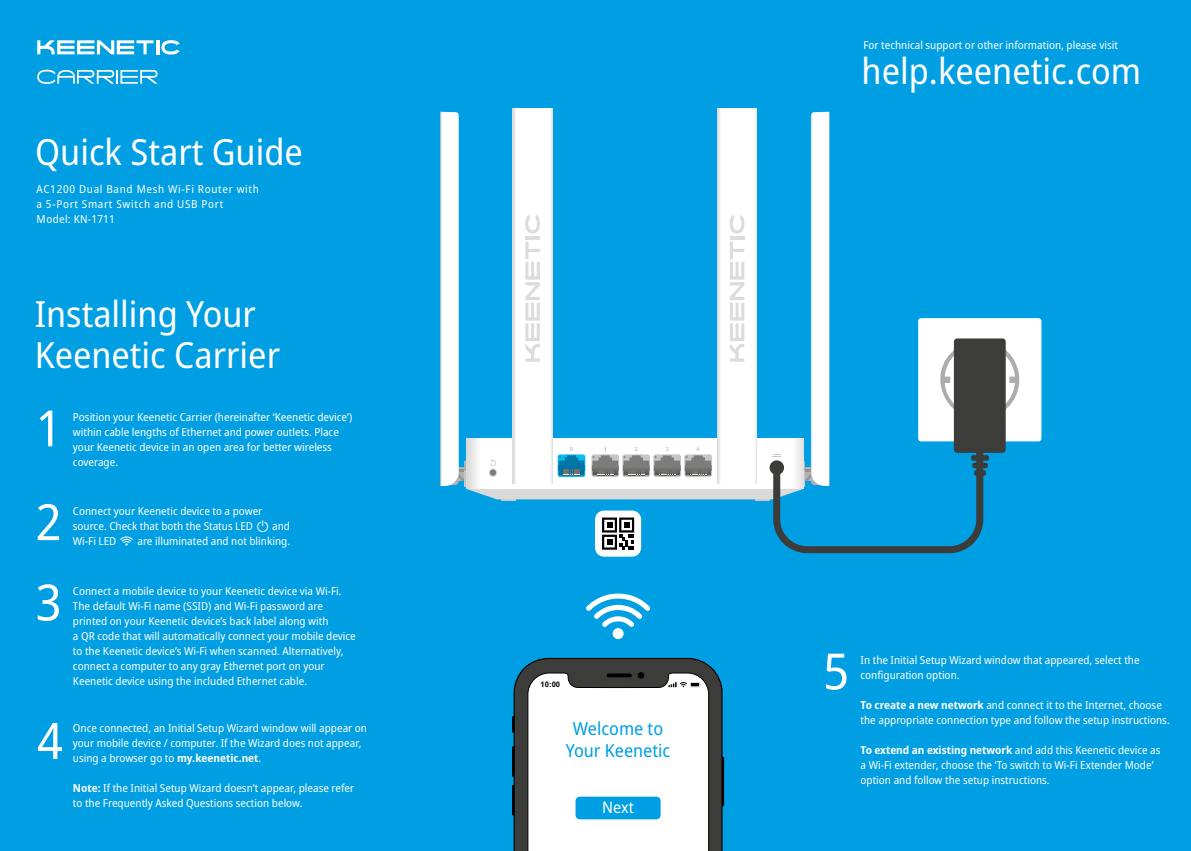
<style>
.page{position:relative;width:1191px;height:851px;background:#fff}
.page>*{position:absolute;margin:0;border:0;box-sizing:border-box;transform-origin:0 0}
.t1{font:semi-condensed 50px "Noto Sans";color:#fff}
.t2{font:semi-condensed 36px/41.2px "Noto Sans";color:#fff}
.t3{font:semi-condensed 18px/21.6px "Noto Sans";color:#009fe3;text-align:center}
.t4{font:semi-condensed 16px "Noto Sans";color:#fff}
.t5{font:semi-condensed 11px/15px "Noto Sans";color:#fff}
.t6{font:semi-condensed 11px/15px "Noto Sans";letter-spacing:.06em;color:#fff}
.t7{font:700 7.7px "Arial";color:#000}
.t8{font:700 5.7px "Arial";color:#c6c6c6}
.s1{font-family:"QSG Numbers";font-stretch:normal}
.s2{font-weight:700}
</style>
<div class="page">
<div style="left:0;top:0;width:1191px;height:850px;background:#009fe3"></div>
<hr style="left:156px;top:40px;width:3px;height:14px;background:#fff">
<svg style="left:37px;top:40px;width:117px;height:14px"></svg>
<svg style="left:161px;top:40px;width:19px;height:14px"></svg>
<svg style="left:37px;top:70px;width:121px;height:14px"></svg>
<div style="left:918px;top:318px;width:123px;height:123px;background:#fff;border-radius:3px"></div>
<svg style="left:512px;top:657px;width:212px;height:193px;background:#c3c8ca"></svg>
<svg style="left:586px;top:593px;width:64px;height:46px"></svg>
<div style="left:595px;top:510px;width:46px;height:46px;background:#fff;border-radius:9px"></div>
<svg style="left:440px;top:112px;width:579px;height:441px"></svg>
<div style="left:575px;top:796px;width:85px;height:23px;background:#009fe3;border-radius:4px"></div>
<h2 class="t2" style="left:35px;top:135px;width:269px">Quick Start Guide</h2>
<p class="t6" style="left:37px;top:182px;width:224px">AC1200 Dual Band Mesh Wi-Fi Router with a 5-Port Smart Switch and USB Port<br>Model: KN-1711</p>
<h2 class="t2" style="left:35px;top:297px;width:247px">Installing Your<br>Keenetic Carrier</h2>
<h1 class="t1" style="left:36px;top:408px;width:27px">1</h1>
<p class="t5" style="left:73px;top:411px;width:281px">Position your Keenetic Carrier (hereinafter ‘Keenetic device’) within cable lengths of Ethernet and power outlets. Place your Keenetic device in an open area for better wireless coverage.</p>
<h1 class="t1" style="left:36px;top:501px;width:27px">2</h1>
<p class="t5" style="left:73px;top:504px;width:219px">Connect your Keenetic device to a power source. Check that both the Status LED <span class="s1">C</span> and<br>Wi-Fi LED <span class="s1">D</span> are illuminated and not blinking.</p>
<h1 class="t1" style="left:36px;top:582px;width:27px">3</h1>
<p class="t5" style="left:73px;top:584px;width:284px">Сonnect a mobile device to your Keenetic device via Wi-Fi.<br>The default Wi-Fi name (SSID) and Wi-Fi password are printed on your Keenetic device’s back label along with<br>a QR code that will automatically connect your mobile device to the Keenetic device’s Wi-Fi when scanned. Alternatively, сonnect a computer to any gray Ethernet port on your Keenetic device using the included Ethernet cable.</p>
<h1 class="t1" style="left:37px;top:720px;width:27px">4</h1>
<p class="t5" style="left:73px;top:721px;width:296px">Once connected, an Initial Setup Wizard window will appear on your mobile device / computer. If the Wizard does not appear, using a browser go to <span class="s2">my.keenetic.net</span>.</p>
<p class="t5" style="left:73px;top:781px;width:283px"><span class="s2">Note:</span> If the Initial Setup Wizard doesn’t appear, please refer to the Frequently Asked Questions section below.</p>
<p class="t5" style="left:863px;top:38px;width:256px">For technical support or other information, please visit</p>
<h2 class="t2" style="left:861px;top:53px;width:281px">help.keenetic.com</h2>
<p class="t8" style="left:570px;top:445px;width:5px">0</p>
<p class="t8" style="left:635px;top:445px;width:5px">2</p>
<p class="t8" style="left:604px;top:445px;width:5px">1</p>
<p class="t8" style="left:665px;top:445px;width:5px">3</p>
<p class="t8" style="left:696px;top:445px;width:5px">4</p>
<p class="t7" style="left:540px;top:678px;width:21px">10:00</p>
<h3 class="t3" style="left:566px;top:719px;width:106px">Welcome to<br>Your Keenetic</h3>
<h3 class="t4" style="left:602px;top:800px;width:33px">Next</h3>
<h1 class="t1" style="left:823px;top:651px;width:27px">5</h1>
<p class="t5" style="left:860px;top:653px;width:281px">In the Initial Setup Wizard window that appeared, select the configuration option.</p>
<p class="t5" style="left:860px;top:698px;width:311px"><span class="s2">To create a new network</span> and connect it to the Internet, choose the appropriate connection type and follow the setup instructions.</p>
<p class="t5" style="left:860px;top:743px;width:301px"><span class="s2">To extend an existing network</span> and add this Keenetic device as a Wi-Fi extender, choose the ‘To switch to Wi-Fi Extender Mode’ option and follow the setup instructions.</p>
</div>
